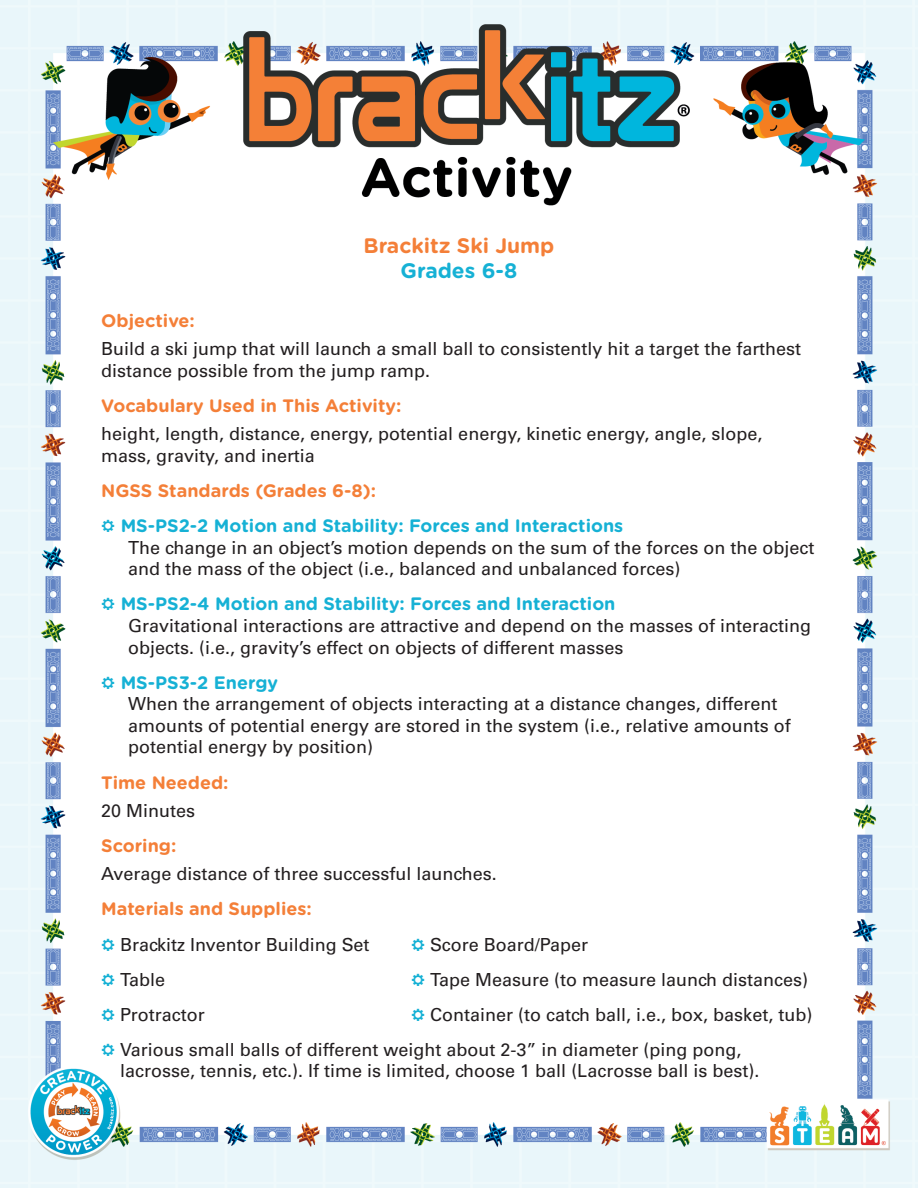
<style>
.page{position:relative;width:918px;height:1188px;background:#fff}
.page>*{position:absolute;margin:0;border:0;box-sizing:border-box;transform-origin:0 0}
.t1{font:700 21px "Gotham Rounded";color:#f47f38}
.t2{font:700 21px "Gotham Rounded";color:#16b1d5}
.t3{font:18px/21.6px "Univers LT Std";color:#231f20}
.t4{font:700 18px "Gotham Rounded";color:#16b1d5}
.t5{font:700 18px "Gotham Rounded";color:#f47f38}
.s1{font-family:"Ingra";font-weight:400}
.s2{font-family:"Ingra";color:#16b1d5}
</style>
<div class="page">
<img style="left:0;top:0;width:918px;height:1188px">
<p class="t1" style="left:364px;top:230px;width:192px">Brackitz Ski Jump</p>
<p class="t2" style="left:401px;top:255px;width:118px">Grades 6-8</p>
<p class="t5" style="left:101px;top:307px;width:95px">Objective:</p>
<p class="t3" style="left:101px;top:338px;width:701px">Build a ski jump that will launch a small ball to consistently hit a target the farthest distance possible from the jump ramp.</p>
<p class="t5" style="left:101px;top:392px;width:302px">Vocabulary Used in This Activity:</p>
<p class="t3" style="left:101px;top:423px;width:663px">height, length, distance, energy, potential energy, kinetic energy, angle, slope, mass, gravity, and inertia</p>
<p class="t5" style="left:101px;top:477px;width:276px">NGSS Standards (Grades 6-8):</p>
<p class="t4" style="left:101px;top:512px;width:524px"><span class="s1">⚙</span> MS-PS2-2 Motion and Stability: Forces and Interactions</p>
<p class="t3" style="left:128px;top:537px;width:688px">The change in an object’s motion depends on the sum of the forces on the object and the mass of the object (i.e., balanced and unbalanced forces)</p>
<p class="t4" style="left:101px;top:591px;width:516px"><span class="s1">⚙</span> MS-PS2-4 Motion and Stability: Forces and Interaction</p>
<p class="t3" style="left:128px;top:615px;width:685px">Gravitational interactions are attractive and depend on the masses of interacting objects. (i.e., gravity’s effect on objects of different masses</p>
<p class="t4" style="left:101px;top:669px;width:178px"><span class="s1">⚙</span> MS-PS3-2 Energy</p>
<p class="t3" style="left:128px;top:693px;width:664px">When the arrangement of objects interacting at a distance changes, different amounts of potential energy are stored in the system (i.e., relative amounts of potential energy by position)</p>
<p class="t5" style="left:101px;top:769px;width:129px">Time Needed:</p>
<p class="t3" style="left:101px;top:800px;width:96px">20 Minutes</p>
<p class="t5" style="left:101px;top:832px;width:77px">Scoring:</p>
<p class="t3" style="left:101px;top:863px;width:397px">Average distance of three successful launches.</p>
<p class="t5" style="left:101px;top:896px;width:212px">Materials and Supplies:</p>
<p class="t3" style="left:101px;top:933px;width:270px"><span class="s2">⚙</span> Brackitz Inventor Building Set</p>
<p class="t3" style="left:411px;top:933px;width:179px"><span class="s2">⚙</span> Score Board/Paper</p>
<p class="t3" style="left:101px;top:969px;width:65px"><span class="s2">⚙</span> Table</p>
<p class="t3" style="left:411px;top:969px;width:398px"><span class="s2">⚙</span> Tape Measure (to measure launch distances)</p>
<p class="t3" style="left:101px;top:1004px;width:105px"><span class="s2">⚙</span> Protractor</p>
<p class="t3" style="left:411px;top:1004px;width:403px"><span class="s2">⚙</span> Container (to catch ball, i.e., box, basket, tub)</p>
<p class="t3" style="left:120px;top:1039px;width:641px;text-indent:-19px"><span class="s2">⚙</span> Various small balls of different weight about 2-3” in diameter (ping pong, lacrosse, tennis, etc.). If time is limited, choose 1 ball (Lacrosse ball is best).</p>
</div>
